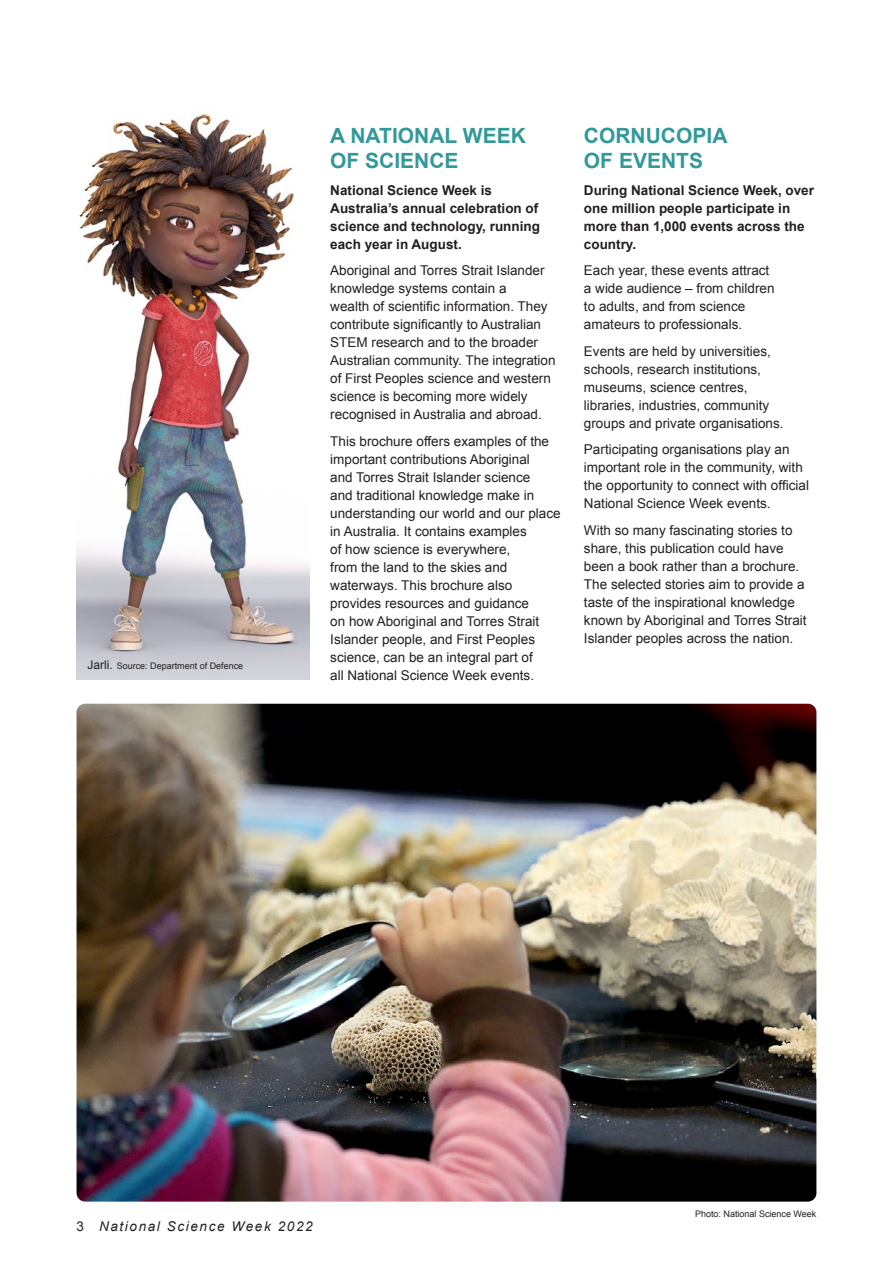
<style>
.page{position:relative;width:893px;height:1263px;background:#fff}
.page>*{position:absolute;margin:0;border:0;box-sizing:border-box;transform-origin:0 0}
.body_copy{font:700 21px/25.5px "Arial";color:#329999}
.body_copy-2{font:13.5px/18px "Arial";color:#231f20}
.body_copy-3{font:700 13.5px/18px "Arial";color:#231f20}
.t1{font:italic 13.5px "Arial";letter-spacing:.12em;color:#231f20}
.body_copy-4{font:9px "Arial";color:#231f20}
.s1{font-size:12px}
.s2{font-style:normal}
</style>
<div class="page">
<img style="left:77px;top:704px;width:739px;height:497px">
<img style="left:77px;top:113px;width:232px;height:567px">
<p class="body_copy-4" style="left:88px;top:660px;width:157px"><span class="s1">Jarli.</span> Source: Department of Defence</p>
<p class="body_copy" style="left:330px;top:123px;width:197px">A NATIONAL WEEK<br>OF SCIENCE</p>
<p class="body_copy-3" style="left:330px;top:182px;width:211px">National Science Week is<br>Australia’s annual celebration of science and technology, running each year in August.</p>
<p class="body_copy-2" style="left:330px;top:262px;width:227px">Aboriginal and Torres Strait Islander knowledge systems contain a<br>wealth of scientific information. They contribute significantly to Australian STEM research and to the broader Australian community. The integration of First Peoples science and western science is becoming more widely recognised in Australia and abroad.</p>
<p class="body_copy-2" style="left:330px;top:432px;width:232px">This brochure offers examples of the important contributions Aboriginal<br>and Torres Strait Islander science<br>and traditional knowledge make in understanding our world and our place in Australia. It contains examples<br>of how science is everywhere,<br>from the land to the skies and waterways. This brochure also provides resources and guidance<br>on how Aboriginal and Torres Strait Islander people, and First Peoples science, can be an integral part of<br>all National Science Week events.</p>
<p class="body_copy" style="left:584px;top:123px;width:145px">CORNUCOPIA<br>OF EVENTS</p>
<p class="body_copy-3" style="left:584px;top:182px;width:232px">During National Science Week, over one million people participate in more than 1,000 events across the country.</p>
<p class="body_copy-2" style="left:584px;top:262px;width:192px">Each year, these events attract a wide audience – from children to adults, and from science amateurs to professionals.</p>
<p class="body_copy-2" style="left:584px;top:342px;width:201px">Events are held by universities, schools, research institutions, museums, science centres, libraries, industries, community groups and private organisations.</p>
<p class="body_copy-2" style="left:584px;top:441px;width:227px">Participating organisations play an important role in the community, with the opportunity to connect with official National Science Week events.</p>
<p class="body_copy-2" style="left:584px;top:521px;width:224px">With so many fascinating stories to share, this publication could have been a book rather than a brochure.<br>The selected stories aim to provide a taste of the inspirational knowledge known by Aboriginal and Torres Strait Islander peoples across the nation.</p>
<p class="t1" style="left:77px;top:1217px;width:238px"><span class="s2">3</span> National Science Week 2022</p>
<p class="body_copy-4" style="left:695px;top:1208px;width:123px">Photo: National Science Week</p>
</div>
